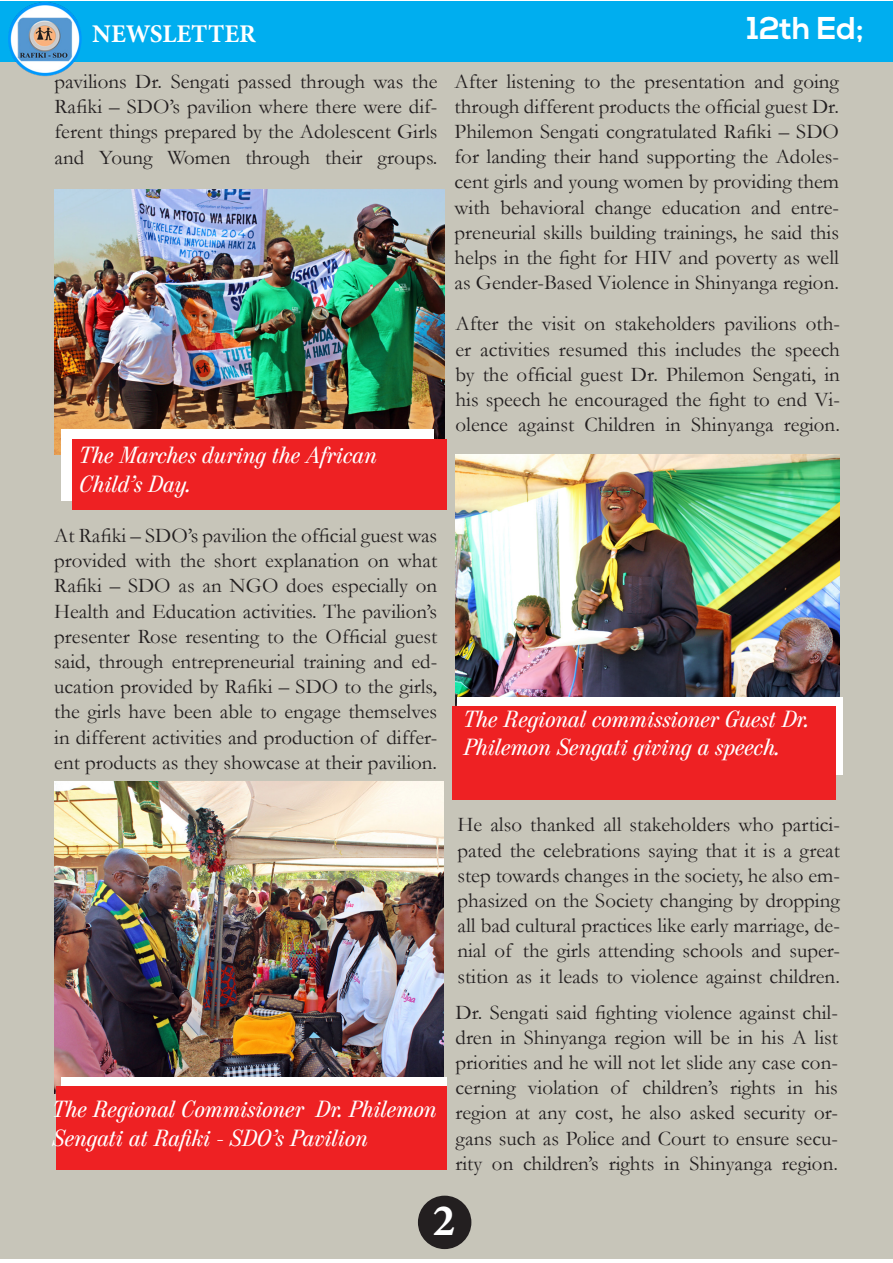
<style>
.page{position:relative;width:893px;height:1263px;background:#fff}
.page>*{position:absolute;margin:0;border:0;box-sizing:border-box;transform-origin:0 0}
.t1{font:45px "Minion Variable Concept";color:#fff}
.t2{font:700 31.5px "Nexa";color:#fff}
.t3{font:700 25.5px "Minion Pro";color:#fff}
.t4{font:italic 24px/28.8px "Heneczek";color:#fff}
.t5{font:21px/25.2px "Garamond";color:#231f20;text-align:justify}
</style>
<div class="page">
<div style="left:0;top:53px;width:893px;height:1206px;background:#c7c5b9"></div>
<div style="left:418px;top:1196px;width:53px;height:53px;background:#231f20;border-radius:50%"></div>
<div style="left:0;top:1px;width:893px;height:60px;background:#00aeef"></div>
<img style="left:8px;top:2px;width:74px;height:75px">
<img style="left:54px;top:189px;width:391px;height:265px">
<div style="left:61px;top:429px;width:373px;height:71px;background:#fff"></div>
<div style="left:72px;top:439px;width:374px;height:71px;background:#ee2123"></div>
<img style="left:54px;top:782px;width:390px;height:311px">
<div style="left:61px;top:1077px;width:385px;height:78px;background:#fff"></div>
<div style="left:56px;top:1086px;width:390px;height:84px;background:#ee2123"></div>
<img style="left:455px;top:454px;width:385px;height:252px">
<div style="left:458px;top:697px;width:385px;height:78px;background:#fff"></div>
<div style="left:453px;top:706px;width:383px;height:94px;background:#ee2123"></div>
<p class="t3" style="left:92px;top:16px;width:165px">NEWSLETTER</p>
<p class="t2" style="left:747px;top:10px;width:119px">12th Ed;</p>
<p class="t5" style="left:54px;top:68px;width:384px">pavilions Dr. Sengati passed through was the Rafiki – SDO’s pavilion where there were dif&shy;ferent things prepared by the Adolescent Girls and Young Women through their groups.</p>
<p class="t4" style="left:79px;top:442px;width:299px">The Marches during the African<br>Child’s Day.</p>
<p class="t5" style="left:54px;top:522px;width:384px">At Rafiki – SDO’s pavilion the official guest was provided with the short explanation on what Rafiki – SDO as an NGO does especially on Health and Education activities. The pavilion’s presenter Rose resenting to the Official guest said, through entrepreneurial training and ed&shy;ucation provided by Rafiki – SDO to the girls, the girls have been able to engage themselves in different activities and production of differ&shy;ent products as they showcase at their pavilion.</p>
<p class="t5" style="left:454px;top:68px;width:386px">After listening to the presentation and going through different products the official guest Dr.<br>Philemon Sengati congratulated Rafiki – SDO for landing their hand supporting the Adoles&shy;cent girls and young women by providing them with behavioral change education and entre&shy;preneurial skills building trainings, he said this helps in the fight for HIV and poverty as well as Gender-Based Violence in Shinyanga region.</p>
<p class="t5" style="left:455px;top:311px;width:386px">After the visit on stakeholders pavilions oth&shy;er activities resumed this includes the speech by the official guest Dr. Philemon Sengati, in his speech he encouraged the fight to end Vi&shy;olence against Children in Shinyanga region.</p>
<p class="t4" style="left:463px;top:705px;width:347px">The Regional commissioner Guest Dr.<br>Philemon Sengati giving a speech.</p>
<p class="t4" style="left:53px;top:1096px;width:386px">The Regional Commisioner Dr. Philemon<br>Sengati at Rafiki - SDO’s Pavilion</p>
<p class="t5" style="left:457px;top:812px;width:384px">He also thanked all stakeholders who partici&shy;pated the celebrations saying that it is a great step towards changes in the society, he also em&shy;phasized on the Society changing by dropping all bad cultural practices like early marriage, de&shy;nial of the girls attending schools and super&shy;stition as it leads to violence against children.</p>
<p class="t5" style="left:455px;top:999px;width:384px">Dr. Sengati said fighting violence against chil&shy;dren in Shinyanga region will be in his A list priorities and he will not let slide any case con&shy;cerning violation of children’s rights in his region at any cost, he also asked security or&shy;gans such as Police and Court to ensure secu&shy;rity on children’s rights in Shinyanga region.</p>
<p class="t1" style="left:432px;top:1189px;width:23px">2</p>
</div>
